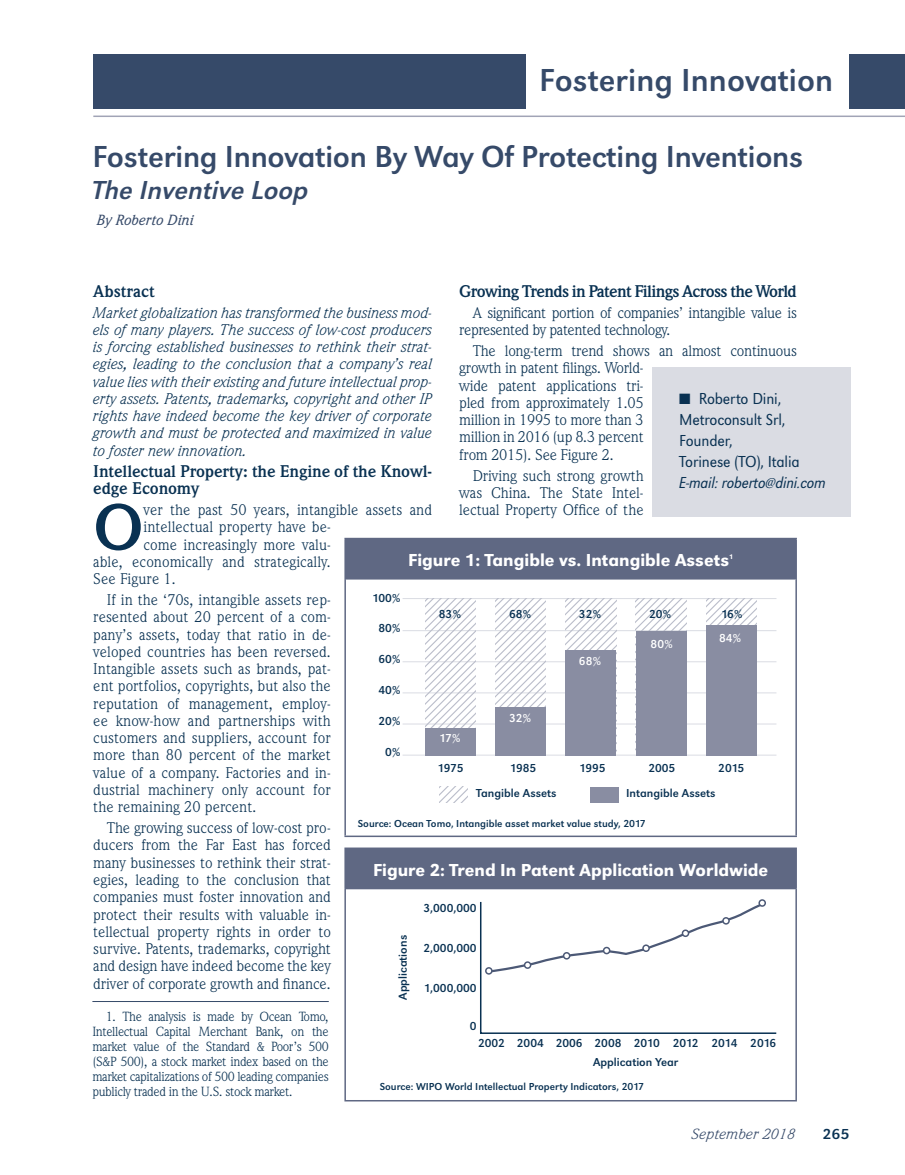
<style>
.page{position:relative;width:905px;height:1175px;background:#fff}
.page>*{position:absolute;margin:0;border:0;box-sizing:border-box;transform-origin:0 0}
.t1{font:700 66.15px "Weidemann IT Cby BT";color:#093152}
.t2{font:33px "URW Grotesk T";color:#364a69}
.t3{font:31.5px "URW Grotesk T";letter-spacing:-.01em;color:#364a69}
.t4{font:27px "URW Grotesk T Regu Obli";color:#364a69}
.t5{font:500 18px "URW Grotesk T";color:#fff}
.t6{font:700 17.25px/17.2px "Weidemann IT Cby BT";letter-spacing:-.01em;color:#093152}
.t7{font:700 17.25px "Weidemann IT Cby BT";letter-spacing:-.04em;color:#093152}
.t8{font:16.5px/21px "URW Grotesk T Ligh Narr";letter-spacing:-.01em;color:#093152}
.t9{font:16.5px "URW Grotesk T Ligh Narr Obli";letter-spacing:-.01em;color:#093152;scale:.95 1}
.t10{font:15.75px/17.2px "Weidemann IT Cby BT";letter-spacing:-.01em;color:#093152;text-align:justify}
.t11{font:italic 15.75px/17.2px "Weidemann IT Cby BT";color:#093152;text-align:justify}
.t12{font:15.75px/17.2px "Weidemann IT Cby BT";letter-spacing:-.03em;color:#093152}
.t13{font:italic 15px "Weidemann IT Cby BT";color:#364a69;scale:1.08 1}
.t14{font:italic 500 15px "Weidemann IT Cby BT";color:#364a69}
.t15{font:15px "URW Grotesk T";color:#093152;scale:1.08 1}
.t16{font:13.5px/15px "Weidemann IT Cby BT";letter-spacing:-.03em;color:#093152;text-align:justify}
.t17{font:12px "URW Grotesk T";color:#093152}
.t18{font:12px "URW Grotesk T";color:#fff}
.t19{font:10.5px "URW Grotesk T";color:#093152}
.t20{font:500 7.05px "URW Grotesk T";color:#fff}
</style>
<div class="page">
<hr style="left:92px;top:1001px;width:237px;height:1px;background:#364a69">
<hr style="left:93px;top:116px;width:811px;height:1px;background:#a1a4b6">
<div style="left:849px;top:54px;width:55px;height:54px;background:#364a69"></div>
<div style="left:93px;top:54px;width:432px;height:54px;background:#364a69"></div>
<div style="left:652px;top:368px;width:198px;height:149px;background:#dadce3"></div>
<div style="left:345px;top:538px;width:451px;height:41px;background:#5f6883"></div>
<hr style="left:344px;top:538px;width:452px;height:1px;background:#5f6883">
<hr style="left:344px;top:539px;width:2px;height:40px;background:#5f6883">
<hr style="left:344px;top:579px;width:2px;height:256px;background:#5f6883">
<hr style="left:795px;top:579px;width:1px;height:256px;background:#5f6883">
<hr style="left:344px;top:835px;width:452px;height:2px;background:#5f6883">
<hr style="left:402px;top:598px;width:374px;height:1px;background:#dadce3">
<hr style="left:402px;top:630px;width:374px;height:1px;background:#dadce3">
<hr style="left:402px;top:661px;width:374px;height:1px;background:#dadce3">
<hr style="left:402px;top:692px;width:374px;height:1px;background:#dadce3">
<hr style="left:402px;top:723px;width:374px;height:1px;background:#dadce3">
<hr style="left:402px;top:754px;width:374px;height:1px;background:#dadce3">
<svg style="left:495px;top:598px;width:50px;height:108px"></svg>
<div style="left:495px;top:706px;width:50px;height:49px;background:#898da2"></div>
<svg style="left:425px;top:598px;width:50px;height:130px"></svg>
<div style="left:425px;top:728px;width:50px;height:27px;background:#898da2"></div>
<svg style="left:565px;top:598px;width:51px;height:52px"></svg>
<div style="left:565px;top:650px;width:51px;height:105px;background:#898da2"></div>
<svg style="left:636px;top:598px;width:50px;height:33px"></svg>
<div style="left:636px;top:631px;width:50px;height:124px;background:#898da2"></div>
<svg style="left:706px;top:598px;width:50px;height:27px"></svg>
<div style="left:706px;top:625px;width:50px;height:130px;background:#898da2"></div>
<svg style="left:439px;top:786px;width:28px;height:16px"></svg>
<div style="left:590px;top:786px;width:28px;height:16px;background:#898da2"></div>
<div style="left:345px;top:848px;width:451px;height:40px;background:#5f6883"></div>
<hr style="left:344px;top:847px;width:452px;height:2px;background:#5f6883">
<hr style="left:344px;top:849px;width:2px;height:39px;background:#5f6883">
<hr style="left:344px;top:888px;width:2px;height:212px;background:#5f6883">
<hr style="left:795px;top:888px;width:1px;height:212px;background:#5f6883">
<hr style="left:344px;top:1100px;width:452px;height:1px;background:#5f6883">
<hr style="left:346px;top:888px;width:449px;height:1px;background:#5f6883">
<div style="left:758px;top:899px;width:8px;height:7px;border:2px solid #4c5976;border-radius:50%"></div>
<svg style="left:480px;top:900px;width:297px;height:134px"></svg>
<h2 class="t2" style="left:539px;top:62px;width:295px">Fostering Innovation</h2>
<h3 class="t3" style="left:92px;top:139px;width:712px">Fostering Innovation By Way Of Protecting Inventions</h3>
<h3 class="t4" style="left:92px;top:174px;width:218px">The Inventive Loop</h3>
<p class="t14" style="left:97px;top:210px;width:98px">By Roberto Dini</p>
<p class="t7" style="left:459px;top:280px;width:339px">Growing Trends in Patent Filings Across the World</p>
<p class="t12" style="left:459px;top:303px;width:339px;text-indent:13px">A significant portion of companies’ intangible value is represented by patented technology.</p>
<p class="t10" style="left:459px;top:342px;width:339px;text-align:left;text-indent:13px">The long-term trend shows an almost continuous growth in patent filings. World-<br>wide patent applications tri-<br>pled from approximately 1.05<br>million in 1995 to more than 3<br>million in 2016 (up 8.3 percent<br>from 2015). See Figure 2.</p>
<p class="t10" style="left:459px;top:466px;width:186px;text-indent:13px">Driving such strong growth was China. The State Intel&shy;lectual Property Office of the</p>
<p class="t6" style="left:93px;top:282px;width:63px">Abstract</p>
<p class="t11" style="left:93px;top:303px;width:340px">Market globalization has transformed the business mod&shy;els of many players. The success of low-cost producers is forcing established businesses to rethink their strat&shy;egies, leading to the conclusion that a company’s real value lies with their existing and future intellectual prop&shy;erty assets. Patents, trademarks, copyright and other IP rights have indeed become the key driver of corporate growth and must be protected and maximized in value to foster new innovation.</p>
<p class="t6" style="left:93px;top:462px;width:340px">Intellectual Property: the Engine of the Knowl&shy;edge Economy</p>
<h1 class="t1" style="left:93px;top:485px;width:52px">O</h1>
<p class="t10" style="left:143px;top:501px;width:290px">ver the past 50 years, intangible assets and</p>
<p class="t8" style="left:679px;top:387px;width:122px">■ Roberto Dini,<br>Metroconsult Srl,<br>Founder,<br>Torinese (TO), Italia</p>
<p class="t9" style="left:679px;top:473px;width:156px">E-mail: roberto@dini.com</p>
<p class="t10" style="left:143px;top:518px;width:189px">intellectual property have be-</p>
<p class="t10" style="left:143px;top:535px;width:189px">come increasingly more valu-</p>
<p class="t10" style="left:93px;top:552px;width:239px">able, economically and strategically.</p>
<p class="t10" style="left:93px;top:570px;width:84px">See Figure 1.</p>
<p class="t10" style="left:93px;top:591px;width:239px;text-indent:13px">If in the ‘70s, intangible assets rep&shy;resented about 20 percent of a com&shy;pany’s assets, today that ratio in de&shy;veloped countries has been reversed.<br>Intangible assets such as brands, pat&shy;ent portfolios, copyrights, but also the reputation of management, employ&shy;ee know-how and partnerships with customers and suppliers, account for more than 80 percent of the market value of a company. Factories and in&shy;dustrial machinery only account for the remaining 20 percent.</p>
<p class="t10" style="left:93px;top:819px;width:239px;text-indent:13px">The growing success of low-cost pro&shy;ducers from the Far East has forced many businesses to rethink their strat&shy;egies, leading to the conclusion that companies must foster innovation and protect their results with valuable in&shy;tellectual property rights in order to survive. Patents, trademarks, copyright and design have indeed become the key driver of corporate growth and finance.</p>
<p class="t5" style="left:408px;top:549px;width:322px">Figure 1: Tangible vs. Intangible Assets</p>
<p class="t20" style="left:729px;top:552px;width:6px">1</p>
<p class="t17" style="left:372px;top:591px;width:30px">100%</p>
<p class="t17" style="left:378px;top:621px;width:24px">80%</p>
<p class="t17" style="left:378px;top:652px;width:24px">60%</p>
<p class="t17" style="left:378px;top:683px;width:24px">40%</p>
<p class="t17" style="left:378px;top:714px;width:24px">20%</p>
<p class="t17" style="left:385px;top:744px;width:17px">0%</p>
<p class="t17" style="left:439px;top:607px;width:24px">83%</p>
<p class="t17" style="left:509px;top:607px;width:24px">68%</p>
<p class="t17" style="left:579px;top:607px;width:24px">32%</p>
<p class="t18" style="left:579px;top:653px;width:24px">68%</p>
<p class="t17" style="left:649px;top:607px;width:24px">20%</p>
<p class="t18" style="left:650px;top:637px;width:24px">80%</p>
<p class="t17" style="left:721px;top:607px;width:24px">16%</p>
<p class="t18" style="left:719px;top:630px;width:24px">84%</p>
<p class="t18" style="left:509px;top:711px;width:24px">32%</p>
<p class="t18" style="left:439px;top:731px;width:23px">17%</p>
<p class="t17" style="left:437px;top:761px;width:28px">1975</p>
<p class="t17" style="left:510px;top:761px;width:28px">1985</p>
<p class="t17" style="left:579px;top:761px;width:28px">1995</p>
<p class="t17" style="left:648px;top:761px;width:29px">2005</p>
<p class="t17" style="left:718px;top:761px;width:27px">2015</p>
<p class="t17" style="left:476px;top:786px;width:82px">Tangible Assets</p>
<p class="t17" style="left:626px;top:786px;width:91px">Intangible Assets</p>
<p class="t19" style="left:358px;top:817px;width:289px">Source: Ocean Tomo, Intangible asset market value study, 2017</p>
<p class="t5" style="left:373px;top:859px;width:397px">Figure 2: Trend In Patent Application Worldwide</p>
<p class="t17" style="left:423px;top:901px;width:55px">3,000,000</p>
<p class="t17" style="left:423px;top:940px;width:55px">2,000,000</p>
<p class="t17" style="left:396px;top:999px;width:66px;rotate:-90deg">Applications</p>
<p class="t17" style="left:424px;top:980px;width:54px">1,000,000</p>
<p class="t17" style="left:470px;top:1018px;width:8px">0</p>
<p class="t16" style="left:92px;top:1008px;width:238px;text-indent:14px">1. The analysis is made by Ocean Tomo, Intellectual Capital Merchant Bank, on the market value of the Standard &amp; Poor’s 500 (S&amp;P 500), a stock market index based on the market capitalizations of 500 leading companies publicly traded in the U.S. stock market.</p>
<p class="t17" style="left:478px;top:1036px;width:300px">2002 2004 2006 2008 2010 2012 2014 2016</p>
<p class="t17" style="left:593px;top:1055px;width:87px">Application Year</p>
<p class="t19" style="left:379px;top:1081px;width:266px">Source: WIPO World Intellectual Property Indicators, 2017</p>
<p class="t13" style="left:691px;top:1125px;width:98px">September 2018</p>
<p class="t15" style="left:822px;top:1125px;width:27px">265</p>
</div>
